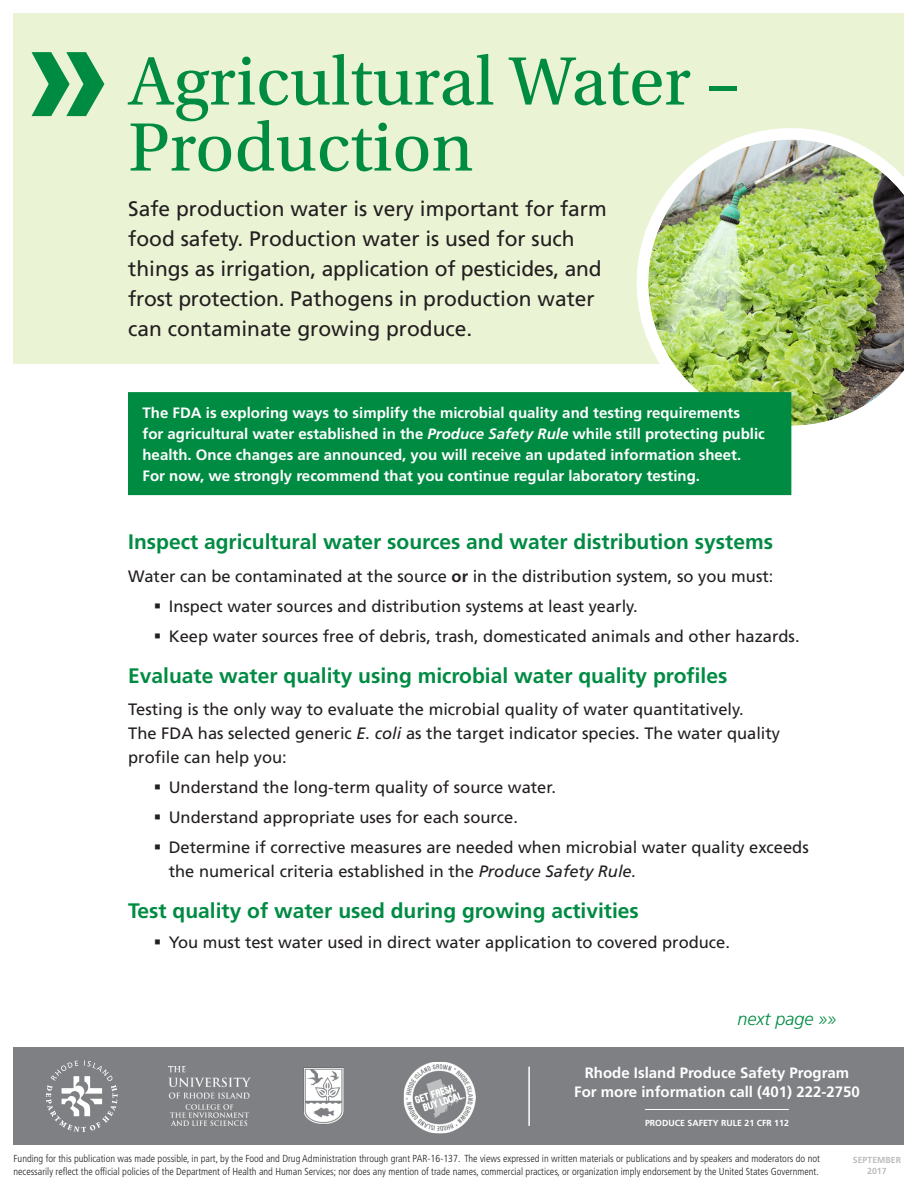
<style>
.page{position:relative;width:918px;height:1188px;background:#fff}
.page>*{position:absolute;margin:0;border:0;box-sizing:border-box;transform-origin:0 0}
.t1{font:72px/66px "Utopia Std";color:#008b43}
.t2{font:21px/30px "Frutiger LT Std";color:#231f20}
.t3{font:700 21px "Frutiger LT Std";color:#008b43}
.t4{font:italic 300 18px "Frutiger LT Std";color:#008b43}
.t5{font:16.5px/24px "Frutiger LT Std";color:#231f20}
.t6{font:700 15px/21px "Frutiger LT Std";color:#fff;text-align:center}
.t7{font:300 condensed 10.2px/12.3px "Frutiger LT Std";color:#231f20}
.t8{font:700 8.7px "Frutiger LT Std";color:#fff}
.t9{font:700 8.7px/10.5px "Frutiger LT Std";color:#bbbcbf;text-align:center}
.s1{font-style:italic}
.s2{font-weight:700}
</style>
<div class="page">
<div style="left:14px;top:1048px;width:890px;height:97px;background:#7e8083"></div>
<hr style="left:645px;top:1109px;width:144px;height:1px;background:#fff">
<svg style="left:46px;top:1060px;width:72px;height:72px"></svg>
<img style="left:304px;top:1068px;width:40px;height:57px">
<img style="left:169px;top:1067px;width:82px;height:58px">
<img style="left:403px;top:1062px;width:72px;height:72px">
<hr style="left:528px;top:1067px;width:2px;height:59px;background:#fff">
<div style="left:14px;top:14px;width:890px;height:350px;background:#eaf3d4"></div>
<svg style="left:32px;top:52px;width:72px;height:64px"></svg>
<img style="left:637px;top:128px;width:267px;height:309px">
<div style="left:129px;top:393px;width:662px;height:102px;background:#008b43"></div>
<div style="left:128px;top:392px;width:663px;height:103px;border:1px solid #008b43"></div>
<h1 class="t1" style="left:128px;top:50px;width:613px">Agricultural Water –<br>Production</h1>
<p class="t2" style="left:128px;top:194px;width:480px">Safe production water is very important for farm food safety. Production water is used for such things as irrigation, application of pesticides, and frost protection. Pathogens in production water can contaminate growing produce.</p>
<p class="t6" style="left:142px;top:402px;width:624px;text-align:left">The FDA is exploring ways to simplify the microbial quality and testing requirements<br>for agricultural water established in the <span class="s1">Produce Safety Rule</span> while still protecting public health. Once changes are announced, you will receive an updated information sheet.<br>For now, we strongly recommend that you continue regular laboratory testing.</p>
<h2 class="t3" style="left:128px;top:530px;width:646px">Inspect agricultural water sources and water distribution systems</h2>
<p class="t5" style="left:128px;top:564px;width:647px">Water can be contaminated at the source <span class="s2">or</span> in the distribution system, so you must:</p>
<p class="t5" style="left:169px;top:594px;width:471px">Inspect water sources and distribution systems at least yearly.</p>
<p class="t5" style="left:169px;top:624px;width:632px">Keep water sources free of debris, trash, domesticated animals and other hazards.</p>
<h2 class="t3" style="left:128px;top:663px;width:601px">Evaluate water quality using microbial water quality profiles</h2>
<p class="t5" style="left:128px;top:698px;width:653px">Testing is the only way to evaluate the microbial quality of water quantitatively.<br>The FDA has selected generic <span class="s1">E. coli</span> as the target indicator species. The water quality profile can help you:</p>
<p class="t5" style="left:169px;top:776px;width:389px">Understand the long-term quality of source water.</p>
<p class="t5" style="left:169px;top:806px;width:351px">Understand appropriate uses for each source.</p>
<p class="t5" style="left:169px;top:836px;width:642px">Determine if corrective measures are needed when microbial water quality exceeds the numerical criteria established in the <span class="s1">Produce Safety Rule.</span></p>
<h2 class="t3" style="left:128px;top:899px;width:512px">Test quality of water used during growing activities</h2>
<p class="t5" style="left:169px;top:931px;width:563px">You must test water used in direct water application to covered produce.</p>
<p class="t4" style="left:737px;top:1008px;width:101px">next page »»</p>
<p class="t6" style="left:574px;top:1063px;width:287px;line-height:18.9px">Rhode Island Produce Safety Program<br>For more information call (401) 222-2750</p>
<p class="t8" style="left:645px;top:1118px;width:145px">PRODUCE SAFETY RULE 21 CFR 112</p>
<p class="t9" style="left:853px;top:1155px;width:50px">SEPTEMBER<br>2017</p>
<p class="t7" style="left:14px;top:1153px;width:808px">Funding for this publication was made possible, in part, by the Food and Drug Administration through grant PAR-16-137. The views expressed in written materials or publications and by speakers and moderators do not necessarily reflect the official policies of the Department of Health and Human Services; nor does any mention of trade names, commercial practices, or organization imply endorsement by the United States Government.</p>
</div>
